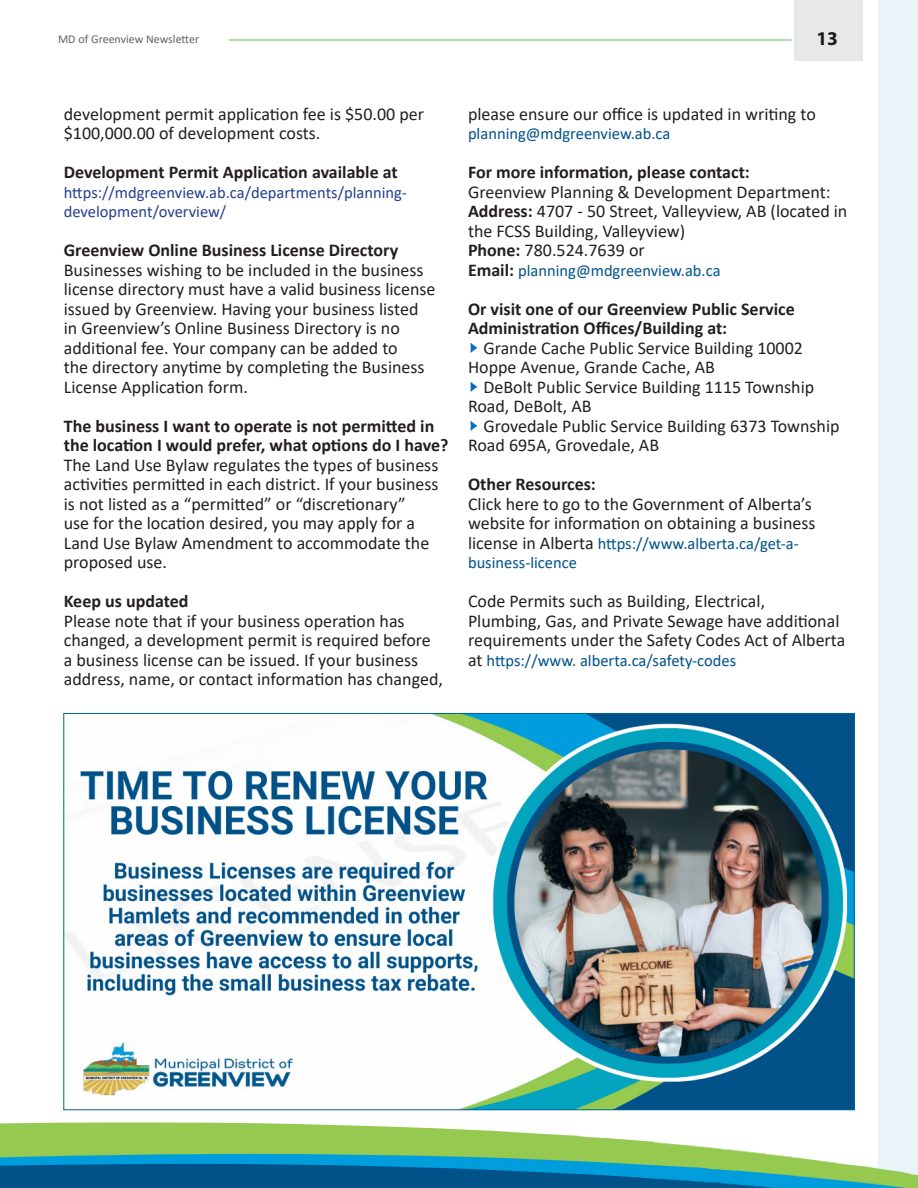
<style>
.page{position:relative;width:918px;height:1188px;background:#fff}
.page>*{position:absolute;margin:0;border:0;box-sizing:border-box;transform-origin:0 0}
.t1{font:700 19.5px "Myriad Pro";color:#1a1a18}
.Header_01{font:18px/19.5px "Calibri";color:#231f20}
.Header_01-2{font:700 18px/19.5px "Calibri";color:#231f20}
.Header_01-3{font:16.5px/19.5px "Calibri";color:#015289}
.Header_01-4{font:16.5px/19.5px "Calibri";color:#253f8e}
.t2{font:12px "Calibri";color:#636464}
.s1{font-weight:700}
.s2{font-weight:700;font-size:18px;color:#231f20}
.s3{font-family:"Calluna";color:#0a6abf}
.s4{font-size:18px;color:#231f20}
</style>
<div class="page">
<div style="left:878px;top:0;width:40px;height:1188px;background:#e8f4f8"></div>
<div style="left:794px;top:0;width:68px;height:60px;background:#e7e9e9"></div>
<hr style="left:229px;top:39px;width:563px;height:2px;background:#6bc069">
<svg style="left:0;top:1122px;width:918px;height:66px"></svg>
<svg style="left:687px;top:1144px;width:121px;height:15px"></svg>
<svg style="left:577px;top:1136px;width:12px;height:2px"></svg>
<svg style="left:653px;top:1142px;width:22px;height:3px"></svg>
<svg style="left:595px;top:1136px;width:10px;height:3px"></svg>
<svg style="left:820px;top:1161px;width:20px;height:3px"></svg>
<svg style="left:909px;top:1173px;width:9px;height:3px"></svg>
<svg style="left:778px;top:1187px;width:26px;height:1px"></svg>
<svg style="left:722px;top:1182px;width:13px;height:4px"></svg>
<svg style="left:658px;top:1178px;width:11px;height:3px"></svg>
<svg style="left:675px;top:1179px;width:10px;height:3px"></svg>
<svg style="left:698px;top:1181px;width:11px;height:3px"></svg>
<svg style="left:742px;top:1184px;width:26px;height:4px"></svg>
<svg style="left:840px;top:1179px;width:57px;height:8px"></svg>
<svg style="left:712px;top:1168px;width:10px;height:3px"></svg>
<svg style="left:728px;top:1169px;width:10px;height:3px"></svg>
<svg style="left:784px;top:1174px;width:36px;height:6px"></svg>
<img style="left:66px;top:715px;width:786px;height:393px">
<p class="t2" style="left:58px;top:31px;width:143px">MD of Greenview Newsletter</p>
<p class="t1" style="left:816px;top:26px;width:23px">13</p>
<p class="Header_01" style="left:64px;top:104px;width:362px">development permit application fee is $50.00 per $100,000.00 of development costs.</p>
<p class="Header_01-2" style="left:64px;top:162px;width:335px">Development Permit Application available at</p>
<p class="Header_01-4" style="left:64px;top:182px;width:345px">https://mdgreenview.ab.ca/departments/planning&shy;development/overview/</p>
<p class="Header_01-2" style="left:64px;top:240px;width:336px">Greenview Online Business License Directory</p>
<p class="Header_01" style="left:64px;top:260px;width:373px">Businesses wishing to be included in the business license directory must have a valid business license issued by Greenview. Having your business listed in Greenview’s Online Business Directory is no additional fee. Your company can be added to<br>the directory anytime by completing the Business License Application form.</p>
<p class="Header_01-2" style="left:64px;top:416px;width:386px">The business I want to operate is not permitted in the location I would prefer, what options do I have?</p>
<p class="Header_01" style="left:64px;top:455px;width:376px">The Land Use Bylaw regulates the types of business activities permitted in each district. If your business is not listed as a “permitted” or “discretionary”<br>use for the location desired, you may apply for a Land Use Bylaw Amendment to accommodate the proposed use.</p>
<p class="Header_01-2" style="left:64px;top:591px;width:126px">Keep us updated</p>
<p class="Header_01" style="left:64px;top:611px;width:381px">Please note that if your business operation has changed, a development permit is required before a business license can be issued. If your business address, name, or contact information has changed,</p>
<p class="Header_01" style="left:468px;top:104px;width:349px">please ensure our office is updated in writing to</p>
<p class="Header_01-3" style="left:468px;top:124px;width:204px">planning@mdgreenview.ab.ca</p>
<p class="Header_01-2" style="left:468px;top:162px;width:283px">For more information, please contact:</p>
<p class="Header_01" style="left:468px;top:182px;width:364px">Greenview Planning &amp; Development Department:</p>
<p class="Header_01" style="left:468px;top:201px;width:381px"><span class="s1">Address:</span> 4707 - 50 Street, Valleyview, AB (located in the FCSS Building, Valleyview)</p>
<p class="Header_01" style="left:468px;top:240px;width:178px"><span class="s1">Phone:</span> 780.524.7639 or</p>
<p class="Header_01-3" style="left:468px;top:260px;width:254px"><span class="s2">Email:</span> planning@mdgreenview.ab.ca</p>
<p class="Header_01-2" style="left:468px;top:299px;width:328px">Or visit one of our Greenview Public Service<br>Administration Offices/Building at:</p>
<p class="Header_01" style="left:468px;top:338px;width:336px"><span class="s3">►</span> Grande Cache Public Service Building 10002<br>Hoppe Avenue, Grande Cache, AB</p>
<p class="Header_01" style="left:468px;top:377px;width:348px"><span class="s3">►</span> DeBolt Public Service Building 1115 Township<br>Road, DeBolt, AB</p>
<p class="Header_01" style="left:468px;top:416px;width:373px"><span class="s3">►</span> Grovedale Public Service Building 6373 Township<br>Road 695A, Grovedale, AB</p>
<p class="Header_01-2" style="left:468px;top:474px;width:129px">Other Resources:</p>
<p class="Header_01" style="left:468px;top:494px;width:349px">Click here to go to the Government of Alberta’s website for information on obtaining a business</p>
<p class="Header_01-3" style="left:468px;top:533px;width:332px"><span class="s4">license in Alberta</span> https://www.alberta.ca/get-a&shy;business-licence</p>
<p class="Header_01" style="left:468px;top:591px;width:379px">Code Permits such as Building, Electrical,<br>Plumbing, Gas, and Private Sewage have additional requirements under the Safety Codes Act of Alberta</p>
<p class="Header_01-3" style="left:468px;top:650px;width:270px"><span class="s4">at</span> https://www. alberta.ca/safety-codes</p>
</div>
